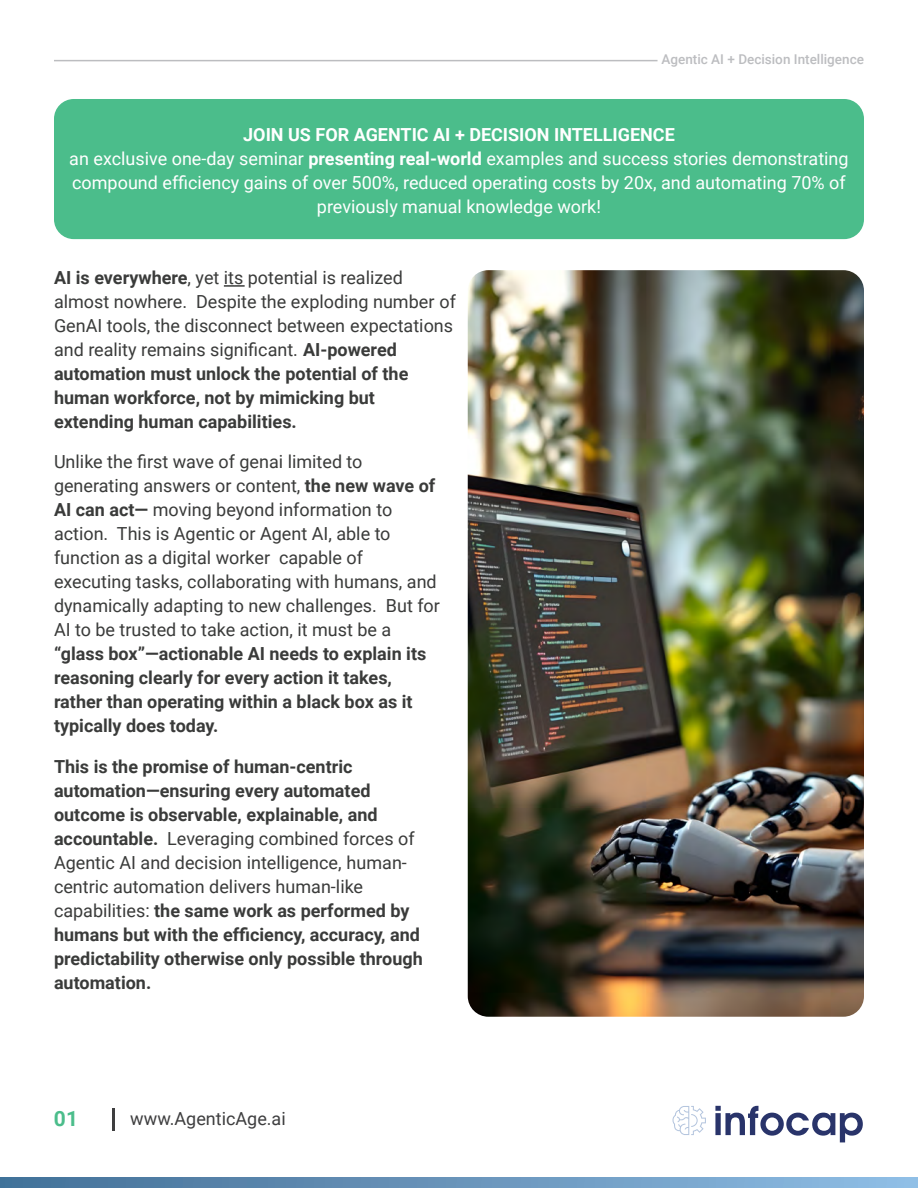
<style>
.page{position:relative;width:918px;height:1188px;background:#fff}
.page>*{position:absolute;margin:0;border:0;box-sizing:border-box;transform-origin:0 0}
.t1{font:700 21px "Roboto";color:#4bbd8b}
.t2{font:18px/24px "Roboto";color:#3a3b3a}
.t3{font:700 18px/24px "Roboto";color:#3a3b3a}
.t4{font:18px/24px "Roboto";color:#fff;text-align:center}
.t5{font:18px "Roboto";color:#3e3e3f}
.t6{font:500 13.5px "Roboto";color:#bcbdc0}
.s1{font-weight:700}
.s2{font-weight:400}
</style>
<div class="page">
<svg style="left:54px;top:61px;width:810px;height:315px"></svg>
<svg style="left:715px;top:1106px;width:148px;height:36px"></svg>
<svg style="left:673px;top:1106px;width:33px;height:29px"></svg>
<svg style="left:0;top:1178px;width:918px;height:10px;background:#6895bc"></svg>
<hr style="left:54px;top:60px;width:604px;height:1px;background:#bcbdc0">
<hr style="left:112px;top:1109px;width:3px;height:22px;background:#3e3e3f">
<img style="left:468px;top:270px;width:396px;height:747px">
<div style="left:54px;top:99px;width:810px;height:140px;background:#4bbd8b;border-radius:20px"></div>
<svg style="left:224px;top:285px;width:21px;height:2px"></svg>
<p class="t6" style="left:662px;top:50px;width:204px">Agentic AI + Decision Intelligence</p>
<p class="t4" style="left:69px;top:122px;width:781px"><span class="s1">JOIN US FOR AGENTIC AI + DECISION INTELLIGENCE<br></span>an exclusive one-day seminar <span class="s1">presenting real-world</span> examples and success stories demonstrating compound efficiency gains of over 500%, reduced operating costs by 20x, and automating 70% of previously manual knowledge work!</p>
<p class="t2" style="left:54px;top:266px;width:403px"><span class="s1">AI is everywhere</span>, yet its potential is realized almost nowhere. Despite the exploding number of GenAI tools, the disconnect between expectations and reality remains significant. <span class="s1">AI-powered automation must unlock the potential of the human workforce, not by mimicking but extending human capabilities.</span></p>
<p class="t2" style="left:54px;top:450px;width:308px">Unlike the first wave of genai limited to</p>
<p class="t2" style="left:54px;top:498px;width:338px"><span class="s1">AI can act—</span> moving beyond information to</p>
<p class="t2" style="left:54px;top:474px;width:383px">generating answers or content, <span class="s1">the new wave of</span></p>
<p class="t2" style="left:54px;top:522px;width:386px">action. This is Agentic or Agent AI, able to function as a digital worker capable of executing tasks, collaborating with humans, and dynamically adapting to new challenges. But for AI to be trusted to take action, it must be a</p>
<p class="t3" style="left:54px;top:642px;width:373px">“glass box”—actionable AI needs to explain its reasoning clearly for every action it takes, rather than operating within a black box as it typically does today.</p>
<p class="t3" style="left:54px;top:754px;width:370px">This is the promise of human-centric automation—ensuring every automated outcome is observable, explainable, and accountable. <span class="s2">Leveraging combined forces of Agentic AI and decision intelligence, human&shy;centric automation delivers human-like capabilities:</span> the same work as performed by humans but with the efficiency, accuracy, and predictability otherwise only possible through automation.</p>
<p class="t1" style="left:54px;top:1104px;width:26px">01</p>
<p class="t5" style="left:130px;top:1106px;width:157px">www.AgenticAge.ai</p>
</div>
